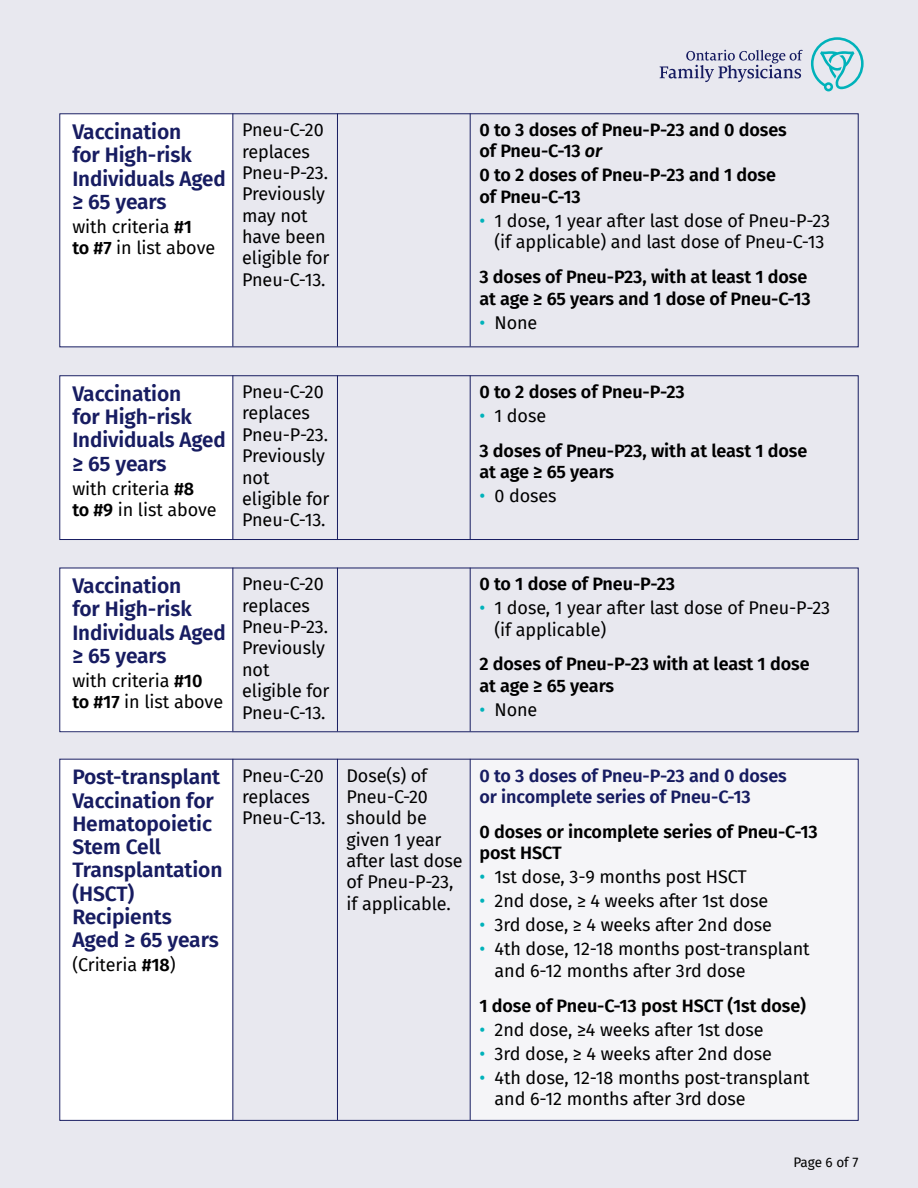
<style>
.page{position:relative;width:918px;height:1188px;background:#e8e8ef}
.page>*{position:absolute;margin:0;border:0;box-sizing:border-box;transform-origin:0 0}
.t1{font:600 21px/23.2px "Fira Sans";letter-spacing:-.005em;color:#171c61}
.t2{font:18px/21.3px "Fira Sans";letter-spacing:-.005em;color:#000}
.t3{font:600 18px/21.3px "Fira Sans";letter-spacing:-.005em;color:#000}
.t4{font:600 18px/21.3px "Fira Sans";letter-spacing:-.005em;color:#171c61}
.t5{font:13.5px "Fira Sans";letter-spacing:-.015em;color:#000}
.s1{font-weight:600}
.s2{font-style:italic}
.s3{color:#00b2ba}
.s4{font-weight:400;color:#00b2ba}
.s5{font-weight:400}
</style>
<div class="page">
<div style="left:470px;top:759px;width:389px;height:362px;background:#f5f5f8"></div>
<div style="left:60px;top:114px;width:172px;height:233px;background:#fff"></div>
<div style="left:60px;top:376px;width:172px;height:164px;background:#fff"></div>
<div style="left:60px;top:568px;width:172px;height:164px;background:#fff"></div>
<div style="left:59px;top:113px;width:800px;height:234px;border:1px solid #171c61"></div>
<div style="left:59px;top:375px;width:800px;height:165px;border:1px solid #171c61"></div>
<div style="left:59px;top:568px;width:800px;height:164px;border:1px solid #171c61"></div>
<hr style="left:337px;top:113px;width:1px;height:233px;background:#171c61">
<hr style="left:337px;top:375px;width:1px;height:164px;background:#171c61">
<hr style="left:337px;top:568px;width:1px;height:163px;background:#171c61">
<hr style="left:470px;top:113px;width:1px;height:233px;background:#171c61">
<hr style="left:470px;top:375px;width:1px;height:164px;background:#171c61">
<hr style="left:470px;top:568px;width:1px;height:163px;background:#171c61">
<hr style="left:232px;top:113px;width:1px;height:233px;background:#171c61">
<hr style="left:232px;top:375px;width:1px;height:164px;background:#171c61">
<hr style="left:232px;top:568px;width:1px;height:163px;background:#171c61">
<svg style="left:660px;top:50px;width:143px;height:32px"></svg>
<svg style="left:811px;top:37px;width:53px;height:54px"></svg>
<div style="left:60px;top:759px;width:172px;height:362px;background:#fff"></div>
<hr style="left:337px;top:759px;width:1px;height:361px;background:#171c61">
<hr style="left:470px;top:759px;width:1px;height:361px;background:#171c61">
<hr style="left:232px;top:759px;width:1px;height:361px;background:#171c61">
<p class="t1" style="left:72px;top:120px;width:155px">Vaccination<br>for High-risk<br>Individuals Aged ≥ 65 years</p>
<p class="t2" style="left:72px;top:216px;width:144px">with criteria <span class="s1">#1<br>to #7</span> in list above</p>
<p class="t2" style="left:242px;top:119px;width:89px">Pneu-C-20 replaces<br>Pneu-P-23.<br>Previously may not have been eligible for<br>Pneu-C-13.</p>
<p class="t3" style="left:479px;top:119px;width:309px">0 to 3 doses of Pneu-P-23 and 0 doses of Pneu-C-13 <span class="s2">or</span></p>
<p class="t3" style="left:479px;top:165px;width:298px">0 to 2 doses of Pneu-P-23 and 1 dose of Pneu-C-13</p>
<p class="t2" style="left:479px;top:210px;width:352px;text-align:center"><span class="s3">•</span> 1 dose, 1 year after last dose of Pneu-P-23 (if applicable) and last dose of Pneu-C-13</p>
<p class="t3" style="left:479px;top:266px;width:333px">3 doses of Pneu-P23, with at least 1 dose at age ≥ 65 years and 1 dose of Pneu-C-13</p>
<p class="t2" style="left:479px;top:312px;width:59px"><span class="s3">•</span> None</p>
<p class="t1" style="left:72px;top:382px;width:155px">Vaccination<br>for High-risk<br>Individuals Aged ≥ 65 years</p>
<p class="t2" style="left:72px;top:478px;width:146px">with criteria <span class="s1">#8<br>to #9</span> in list above</p>
<p class="t2" style="left:242px;top:381px;width:89px">Pneu-C-20 replaces<br>Pneu-P-23.<br>Previously not eligible for<br>Pneu-C-13.</p>
<p class="t3" style="left:479px;top:381px;width:207px">0 to 2 doses of Pneu-P-23</p>
<p class="t3" style="left:479px;top:398px;width:329px;line-height:34.8px"><span class="s4">•</span> <span class="s5">1 dose<br></span>3 doses of Pneu-P23, with at least 1 dose</p>
<p class="t3" style="left:479px;top:460px;width:136px">at age ≥ 65 years</p>
<p class="t2" style="left:479px;top:485px;width:79px"><span class="s3">•</span> 0 doses</p>
<p class="t1" style="left:72px;top:574px;width:155px">Vaccination<br>for High-risk<br>Individuals Aged ≥ 65 years</p>
<p class="t2" style="left:72px;top:670px;width:152px">with criteria <span class="s1">#10 to #17</span> in list above</p>
<p class="t2" style="left:242px;top:573px;width:89px">Pneu-C-20 replaces<br>Pneu-P-23.<br>Previously not eligible for<br>Pneu-C-13.</p>
<p class="t3" style="left:479px;top:573px;width:197px">0 to 1 dose of Pneu-P-23</p>
<p class="t2" style="left:495px;top:597px;width:337px;text-indent:-15px"><span class="s3">•</span> 1 dose, 1 year after last dose of Pneu-P-23 (if applicable)</p>
<p class="t3" style="left:479px;top:654px;width:332px">2 doses of Pneu-P-23 with at least 1 dose at age ≥ 65 years</p>
<p class="t2" style="left:479px;top:699px;width:59px"><span class="s3">•</span> None</p>
<p class="t1" style="left:72px;top:765px;width:152px">Post-transplant<br>Vaccination for<br>Hematopoietic<br>Stem Cell<br>Transplantation (HSCT)<br>Recipients<br>Aged ≥ 65 years</p>
<p class="t2" style="left:72px;top:954px;width:105px">(Criteria <span class="s1">#18</span>)</p>
<p class="t2" style="left:242px;top:765px;width:85px">Pneu-C-20 replaces<br>Pneu-C-13.</p>
<p class="t2" style="left:346px;top:765px;width:118px">Dose(s) of<br>Pneu-C-20 should be given 1 year after last dose of Pneu-P-23, if applicable.</p>
<p class="t4" style="left:479px;top:765px;width:309px">0 to 3 doses of Pneu-P-23 and 0 doses or incomplete series of Pneu-C-13</p>
<p class="t3" style="left:479px;top:821px;width:340px">0 doses or incomplete series of Pneu-C-13 post HSCT</p>
<p class="t2" style="left:479px;top:866px;width:269px"><span class="s3">•</span> 1st dose, 3-9 months post HSCT</p>
<p class="t2" style="left:479px;top:890px;width:291px"><span class="s3">•</span> 2nd dose, ≥ 4 weeks after 1st dose</p>
<p class="t2" style="left:479px;top:914px;width:294px"><span class="s3">•</span> 3rd dose, ≥ 4 weeks after 2nd dose</p>
<p class="t2" style="left:495px;top:938px;width:317px;text-indent:-15px"><span class="s3">•</span> 4th dose, 12-18 months post-transplant and 6-12 months after 3rd dose</p>
<p class="t3" style="left:479px;top:995px;width:328px">1 dose of Pneu-C-13 post HSCT (1st dose)</p>
<p class="t2" style="left:479px;top:1018px;width:286px"><span class="s3">•</span> 2nd dose, ≥4 weeks after 1st dose</p>
<p class="t2" style="left:479px;top:1042px;width:294px"><span class="s3">•</span> 3rd dose, ≥ 4 weeks after 2nd dose</p>
<p class="t2" style="left:495px;top:1067px;width:317px;text-indent:-15px"><span class="s3">•</span> 4th dose, 12-18 months post-transplant and 6-12 months after 3rd dose</p>
<p class="t5" style="left:794px;top:1153px;width:66px">Page 6 of 7</p>
</div>
